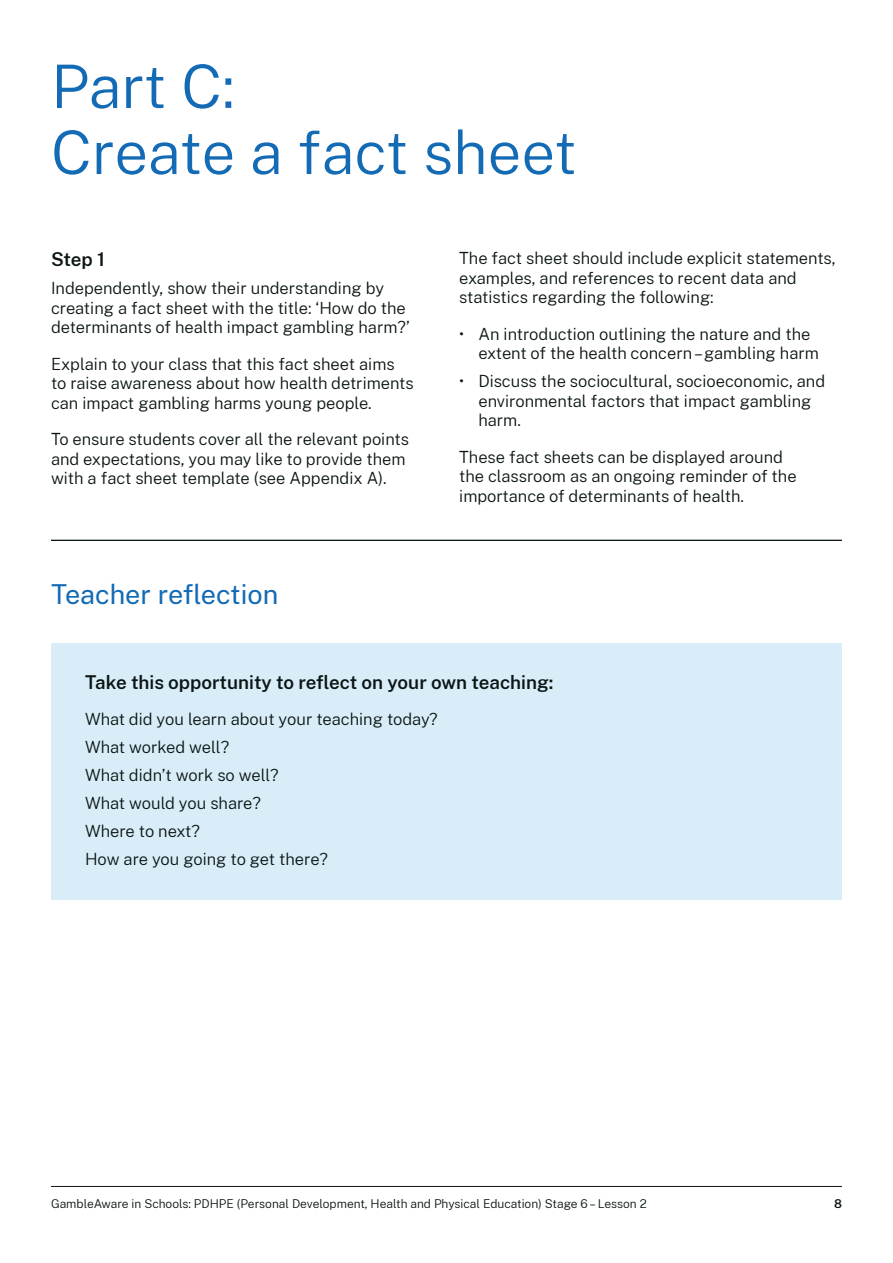
<style>
.page{position:relative;width:893px;height:1263px;background:#fff}
.page>*{position:absolute;margin:0;border:0;box-sizing:border-box;transform-origin:0 0}
.Heading_1{font:300 60px/66px "Public Sans";letter-spacing:-.01em;color:#136ab5}
.Heading_2{font:27px "Public Sans";color:#136ab5}
.Heading_4_A4_Word{font:600 18.75px "Public Sans";color:#0b1614}
.Body_-_A4_Word{font:300 16.5px/19.5px "Public Sans";color:#0b1614}
.Heading_5_-_Light{font:300 16.5px "Public Sans";color:#0b1614}
.t1{font:300 12px "Public Sans";color:#0b1614}
.t2{font:600 12px "Public Sans";color:#0b1614}
</style>
<div class="page">
<hr style="left:51px;top:1186px;width:791px;height:1px;background:#0b1614">
<div style="left:51px;top:643px;width:791px;height:256px;background:#d9edf9"></div>
<hr style="left:51px;top:540px;width:791px;height:1px;background:#0b1614">
<p class="Heading_1" style="left:51px;top:51px;width:527px">Part C:<br>Create a fact sheet</p>
<p class="Heading_4_A4_Word" style="left:51px;top:246px;width:55px">Step 1</p>
<p class="Body_-_A4_Word" style="left:51px;top:278px;width:360px">Independently, show their understanding by creating a fact sheet with the title: ‘How do the determinants of health impact gambling harm?’</p>
<p class="Body_-_A4_Word" style="left:51px;top:353px;width:364px">Explain to your class that this fact sheet aims to raise awareness about how health detriments can impact gambling harms young people.</p>
<p class="Body_-_A4_Word" style="left:51px;top:429px;width:359px">To ensure students cover all the relevant points and expectations, you may like to provide them with a fact sheet template (see Appendix A).</p>
<p class="Heading_2" style="left:51px;top:575px;width:229px">Teacher reflection</p>
<p class="Body_-_A4_Word" style="left:459px;top:248px;width:378px">The fact sheet should include explicit statements, examples, and references to recent data and statistics regarding the following:</p>
<p class="Body_-_A4_Word" style="left:478px;top:323px;width:342px;text-indent:-19px">• An introduction outlining the nature and the extent of the health concern – gambling harm</p>
<p class="Body_-_A4_Word" style="left:478px;top:371px;width:348px;text-indent:-19px">• Discuss the sociocultural, socioeconomic, and environmental factors that impact gambling harm.</p>
<p class="Body_-_A4_Word" style="left:459px;top:446px;width:339px">These fact sheets can be displayed around the classroom as an ongoing reminder of the importance of determinants of health.</p>
<p class="Heading_4_A4_Word" style="left:85px;top:668px;width:470px">Take this opportunity to reflect on your own teaching:</p>
<p class="Heading_5_-_Light" style="left:85px;top:708px;width:354px">What did you learn about your teaching today?</p>
<p class="Heading_5_-_Light" style="left:85px;top:736px;width:146px">What worked well?</p>
<p class="Heading_5_-_Light" style="left:85px;top:764px;width:195px">What didn’t work so well?</p>
<p class="Heading_5_-_Light" style="left:85px;top:792px;width:177px">What would you share?</p>
<p class="Heading_5_-_Light" style="left:85px;top:820px;width:117px">Where to next?</p>
<p class="Heading_5_-_Light" style="left:85px;top:848px;width:245px">How are you going to get there?</p>
<p class="t1" style="left:51px;top:1196px;width:597px">GambleAware in Schools: PDHPE (Personal Development, Health and Physical Education) Stage 6 – Lesson 2</p>
<p class="t2" style="left:834px;top:1195px;width:9px">8</p>
</div>
